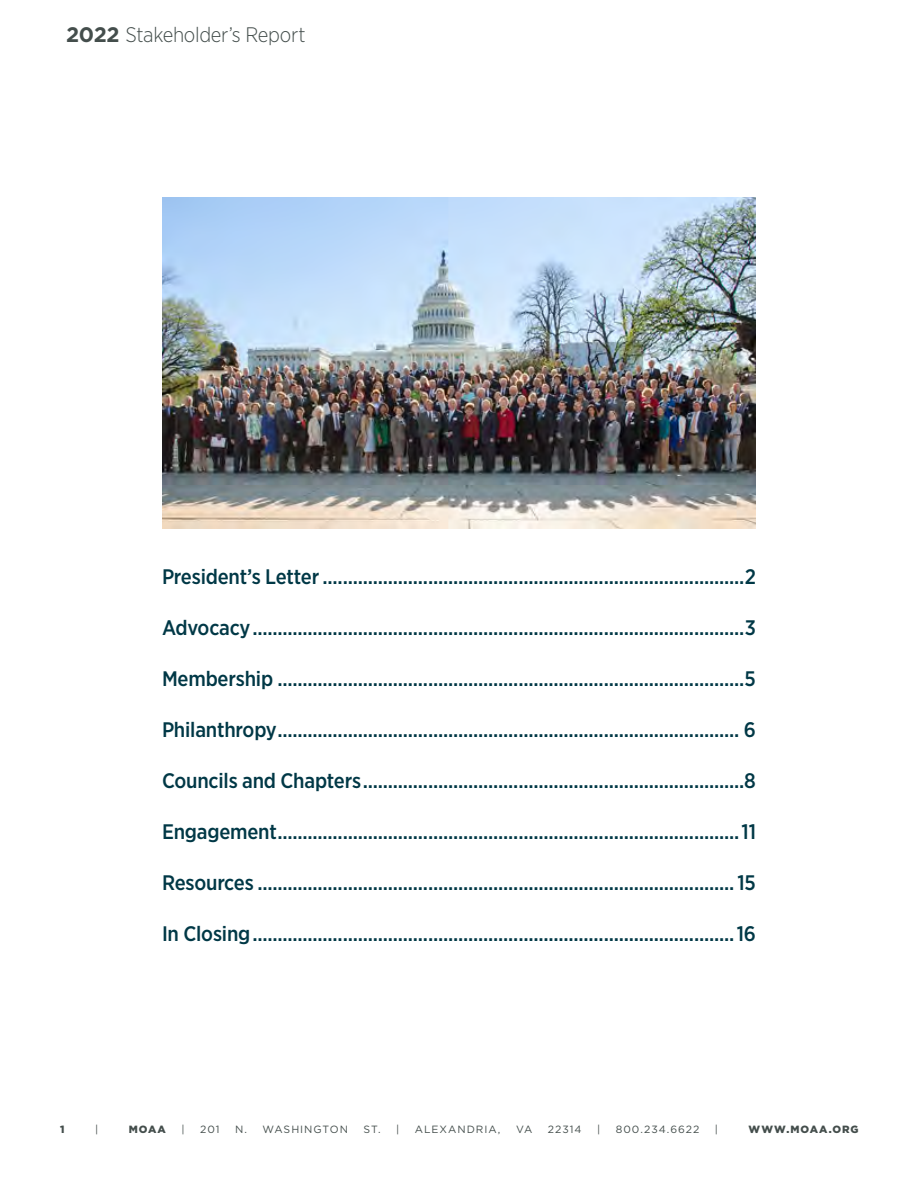
<style>
.page{position:relative;width:918px;height:1188px;background:#fff}
.page>*{position:absolute;margin:0;border:0;box-sizing:border-box;transform-origin:0 0}
.t1{font:500 21px "Gotham Narrow";letter-spacing:-.01em;color:#003846}
.t2{font:300 21px "Gotham Narrow";letter-spacing:-.015em;color:#444e4c}
.t3{font:10.5px "Gotham";letter-spacing:.09em;color:#444e4c}
.t4{font:900 10.5px "Gotham";letter-spacing:.09em;color:#444e4c}
.s1{font-family:"Gotham";font-weight:700}
</style>
<div class="page">
<img style="left:162px;top:198px;width:594px;height:330px">
<p class="t2" style="left:66px;top:22px;width:241px"><span class="s1">2022</span> Stakeholder’s Report</p>
<p class="t1" style="left:162px;top:563px;width:596px">President’s Letter ....................................................................................2</p>
<p class="t1" style="left:162px;top:614px;width:596px">Advocacy..................................................................................................3</p>
<p class="t1" style="left:162px;top:665px;width:596px">Membership .............................................................................................5</p>
<p class="t1" style="left:162px;top:716px;width:596px">Philanthropy............................................................................................ 6</p>
<p class="t1" style="left:162px;top:767px;width:596px">Councils and Chapters............................................................................8</p>
<p class="t1" style="left:162px;top:818px;width:596px">Engagement............................................................................................11</p>
<p class="t1" style="left:162px;top:869px;width:596px">Resources ............................................................................................... 15</p>
<p class="t1" style="left:162px;top:920px;width:596px">In Closing................................................................................................16</p>
<p class="t4" style="left:60px;top:1122px;width:6px">1</p>
<p class="t3" style="left:95px;top:1123px;width:5px">|</p>
<p class="t4" style="left:129px;top:1122px;width:39px">MOAA</p>
<p class="t3" style="left:182px;top:1123px;width:5px">|</p>
<p class="t3" style="left:200px;top:1123px;width:21px">201</p>
<p class="t3" style="left:235px;top:1123px;width:114px">N. WASHINGTON</p>
<p class="t3" style="left:364px;top:1123px;width:37px">ST. |</p>
<p class="t3" style="left:415px;top:1123px;width:87px">ALEXANDRIA,</p>
<p class="t3" style="left:516px;top:1123px;width:18px">VA</p>
<p class="t3" style="left:548px;top:1123px;width:35px">22314</p>
<p class="t3" style="left:597px;top:1123px;width:5px">|</p>
<p class="t3" style="left:616px;top:1123px;width:85px">800.234.6622</p>
<p class="t3" style="left:715px;top:1123px;width:5px">|</p>
<p class="t4" style="left:749px;top:1122px;width:112px">WWW.MOAA.ORG</p>
</div>
